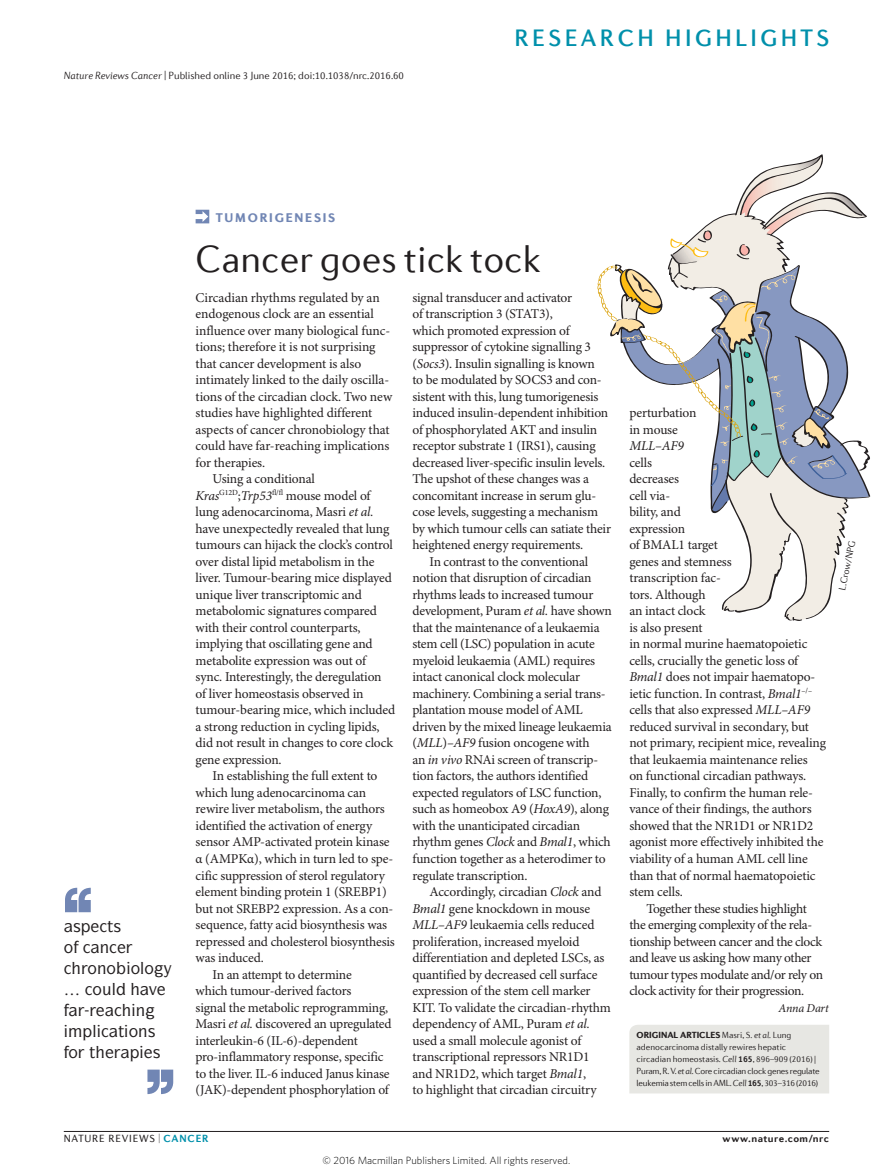
<style>
.page{position:relative;width:893px;height:1174px;background:#fff}
.page>*{position:absolute;margin:0;border:0;box-sizing:border-box;transform-origin:0 0}
.Title{font:300 39px "Diverda Sans Com";color:#231f20}
.t1{font:500 24px "Diverda Sans Com";letter-spacing:.14em;color:#0090ab}
.Pull_quote{font:500 16.5px "ITC Symbol Std";color:#231f20}
.Body_text{font:13.5px/16.5px "Minion Pro";letter-spacing:-.015em;color:#231f20}
.Body_first{font:13.5px/16.5px "Minion Pro";letter-spacing:-.005em;color:#231f20}
.Strapline{font:900 12.75px "Diverda Sans Com";letter-spacing:.14em;color:#7186b4}
.Author{font:italic 12px "Minion Pro";letter-spacing:-.015em;color:#231f20}
.AOP_line{font:300 10.5px "Diverda Sans Com";color:#231f20}
.t2{font:300 10.5px "Whitney";color:#000}
.t3{font:10.5px "Diverda Sans Com";letter-spacing:.075em;color:#231f20}
.t4{font:700 10.5px "Diverda Sans Com";letter-spacing:.045em;color:#231f20}
.Credit_line{font:300 9.75px "Diverda Sans Com";color:#231f20}
.Info_box_text{font:300 9px/12px "Diverda Sans Com";letter-spacing:-.015em;color:#231f20}
.s1{font-style:italic}
.s2{font-weight:900}
.s3{font-weight:700}
.s4{font-weight:700;color:#0090ab}
</style>
<div class="page">
<hr style="left:64px;top:1131px;width:765px;height:1px;background:#231f20">
<svg style="left:597px;top:154px;width:274px;height:467px"></svg>
<svg style="left:147px;top:1069px;width:26px;height:25px"></svg>
<svg style="left:65px;top:887px;width:26px;height:25px"></svg>
<svg style="left:196px;top:210px;width:13px;height:13px"></svg>
<div style="left:629px;top:1025px;width:200px;height:68px;background:#e7e7e3"></div>
<p class="AOP_line" style="left:64px;top:69px;width:342px"><span class="s1">Nature Reviews Cancer</span> | Published online 3 June 2016; doi:10.1038/nrc.2016.60</p>
<h2 class="t1" style="left:514px;top:24px;width:316px">RESEARCH HIGHLIGHTS</h2>
<p class="Pull_quote" style="left:73px;top:915px;width:50px">▲ ▼▲</p>
<p class="Pull_quote" style="left:88px;top:957px;width:68px">□■□ □●□</p>
<p class="Pull_quote" style="left:93px;top:978px;width:25px">□◆●</p>
<p class="Pull_quote" style="left:136px;top:999px;width:11px">■</p>
<p class="Pull_quote" style="left:92px;top:1020px;width:64px">● ▼□■▲</p>
<p class="Strapline" style="left:216px;top:210px;width:121px">TUMORIGENESIS</p>
<p class="Title" style="left:196px;top:237px;width:347px">Cancer goes tick tock</p>
<p class="Body_first" style="left:196px;top:290px;width:198px">Circadian rhythms regulated by an endogenous clock are an essential influence over many biological func&shy;tions; therefore it is not surprising that cancer development is also intimately linked to the daily oscilla&shy;tions of the circadian clock. Two new studies have highlighted different aspects of cancer chronobiology that could have far-reaching implications for therapies.</p>
<p class="Body_text" style="left:196px;top:471px;width:201px;text-indent:17px">Using a conditional <span class="s1">Kras</span><sup>G12D</sup>;<span class="s1">Trp53</span><sup>fl/fl</sup> mouse model of lung adenocarcinoma, Masri <span class="s1">et al. </span>have unexpectedly revealed that lung tumours can hijack the clock’s control over distal lipid metabolism in the liver. Tumour-bearing mice displayed unique liver transcriptomic and metabolomic signatures compared with their control counterparts, implying that oscillating gene and metabolite expression was out of sync. Interestingly, the deregulation of liver homeostasis observed in tumour-bearing mice, which included a strong reduction in cycling lipids, did not result in changes to core clock gene expression.</p>
<p class="Body_text" style="left:196px;top:768px;width:201px;text-indent:17px">In establishing the full extent to which lung adenocarcinoma can rewire liver metabolism, the authors identified the activation of energy sensor AMP-activated protein kinase α (AMPKα), which in turn led to spe&shy;cific suppression of sterol regulatory element binding protein 1 (SREBP1) but not SREBP2 expression. As a con&shy;sequence, fatty acid biosynthesis was repressed and cholesterol biosynthesis was induced.</p>
<p class="Body_text" style="left:196px;top:966px;width:197px;text-indent:17px">In an attempt to determine<br>which tumour-derived factors<br>signal the metabolic reprogramming, Masri <span class="s1">et al.</span> discovered an upregulated interleukin‑6 (IL‑6)-dependent pro-inflammatory response, specific to the liver. IL‑6 induced Janus kinase (JAK)-dependent phosphorylation of</p>
<p class="Body_text" style="left:412px;top:290px;width:200px">signal transducer and activator<br>of transcription 3 (STAT3),<br>which promoted expression of suppressor of cytokine signalling 3 (<span class="s1">Socs3</span>). Insulin signalling is known<br>to be modulated by SOCS3 and con&shy;sistent with this, lung tumorigenesis induced insulin-dependent inhibition of phosphorylated AKT and insulin receptor substrate 1 (IRS1), causing decreased liver-specific insulin levels.<br>The upshot of these changes was a concomitant increase in serum glu&shy;cose levels, suggesting a mechanism by which tumour cells can satiate their heightened energy requirements.</p>
<p class="Body_text" style="left:412px;top:554px;width:201px;text-indent:17px">In contrast to the conventional notion that disruption of circadian rhythms leads to increased tumour development, Puram <span class="s1">et al.</span> have shown that the maintenance of a leukaemia stem cell (LSC) population in acute myeloid leukaemia (AML) requires intact canonical clock molecular machinery. Combining a serial trans&shy;plantation mouse model of AML driven by the mixed lineage leukaemia (<span class="s1">MLL</span>)<span class="s1">–AF9</span> fusion oncogene with<br>an <span class="s1">in vivo</span> RNAi screen of transcrip&shy;tion factors, the authors identified expected regulators of LSC function, such as homeobox A9 (<span class="s1">HoxA9</span>), along with the unanticipated circadian rhythm genes <span class="s1">Clock</span> and <span class="s1">Bmal1</span>, which function together as a heterodimer to regulate transcription.</p>
<p class="Body_text" style="left:412px;top:884px;width:200px;text-indent:17px">Accordingly, circadian <span class="s1">Clock</span> and <span class="s1">Bmal1</span> gene knockdown in mouse <span class="s1">MLL–AF9</span> leukaemia cells reduced proliferation, increased myeloid differentiation and depleted LSCs, as quantified by decreased cell surface expression of the stem cell marker KIT. To validate the circadian-rhythm dependency of AML, Puram <span class="s1">et al. </span>used a small molecule agonist of transcriptional repressors NR1D1 and NR1D2, which target <span class="s1">Bmal1</span>,<br>to highlight that circadian circuitry</p>
<p class="Body_text" style="left:629px;top:405px;width:198px">perturbation<br>in mouse<br><span class="s1">MLL–AF9<br></span>cells<br>decreases<br>cell via-<br>bility, and<br>expression<br>of BMAL1 target<br>genes and stemness<br>transcription fac-<br>tors. Although<br>an intact clock<br>is also present<br>in normal murine haematopoietic cells, crucially the genetic loss of<br><span class="s1">Bmal1</span> does not impair haematopo&shy;ietic function. In contrast, <span class="s1">Bmal1</span><sup>–/– </sup>cells that also expressed <span class="s1">MLL–AF9 </span>reduced survival in secondary, but not primary, recipient mice, revealing that leukaemia maintenance relies<br>on functional circadian pathways.<br>Finally, to confirm the human rele&shy;vance of their findings, the authors showed that the NR1D1 or NR1D2 agonist more effectively inhibited the viability of a human AML cell line than that of normal haematopoietic stem cells.</p>
<p class="Body_text" style="left:629px;top:900px;width:195px;text-indent:17px">Together these studies highlight the emerging complexity of the rela&shy;tionship between cancer and the clock and leave us asking how many other tumour types modulate and/or rely on clock activity for their progression.</p>
<p class="Author" style="left:778px;top:1000px;width:52px">Anna Dart</p>
<p class="Info_box_text" style="left:637px;top:1029px;width:185px"><span class="s2">ORIGINAL ARTICLES</span> Masri, S. <span class="s1">et al.</span> Lung adenocarcinoma distally rewires hepatic circadian homeostasis. <span class="s1">Cell</span> <span class="s3">165</span>, 896–909 (2016) | Puram, R. V. <span class="s1">et al.</span> Core circadian clock genes regulate leukemia stem cells in AML. <span class="s1">Cell</span><span class="s3">165</span>, 303–316 (2016)</p>
<p class="Credit_line" style="left:836px;top:588px;width:52px;rotate:-78deg">L.Crow/NPG</p>
<p class="t3" style="left:64px;top:1132px;width:146px">NATURE REVIEWS | <span class="s4">CANCER</span></p>
<p class="t4" style="left:722px;top:1132px;width:108px">www.nature.com/nrc</p>
<p class="t2" style="left:323px;top:1153px;width:249px">© 2016 Macmillan Publishers Limited. All rights reserved.</p>
</div>
